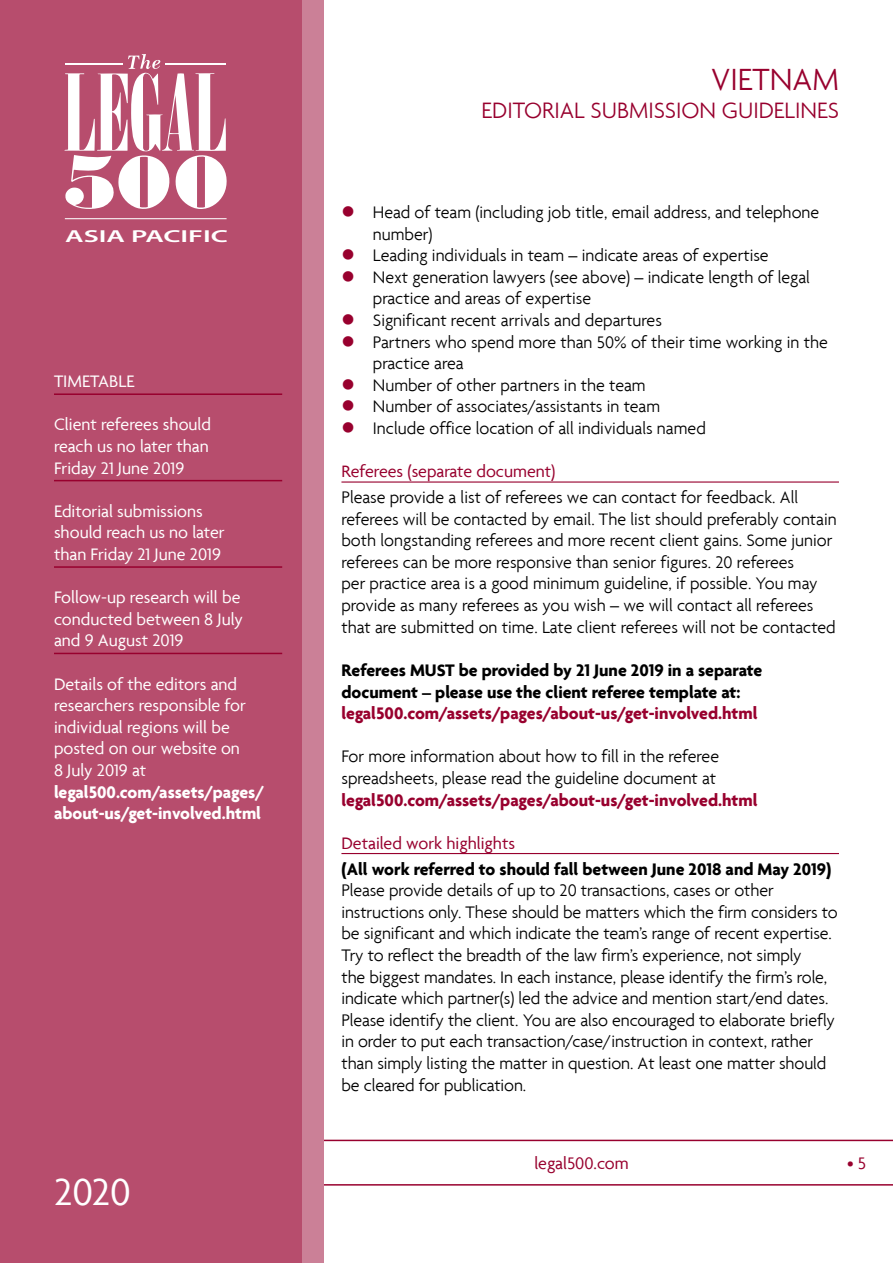
<style>
.page{position:relative;width:893px;height:1263px;background:#fff}
.page>*{position:absolute;margin:0;border:0;box-sizing:border-box;transform-origin:0 0}
.t1{font:40.5px "Agenda";color:#fff}
.t2{font:300 33px "Agenda";color:#98002e}
.t3{font:300 24px "Agenda";color:#98002e}
.t4{font:300 18px/21.6px "Agenda";letter-spacing:-.005em;color:#000}
.t5{font:18px/21.6px "Agenda";color:#fff}
.t6{font:700 18px/21.6px "Agenda";color:#000}
.t7{font:700 18px "Agenda";color:#98002e}
.t8{font:18px "Agenda";color:#98002e}
.t9{font:700 18px/21.6px "Agenda";color:#fff}
.t10{font:600 17.4px "Myriad Pro";color:#fff;scale:1.68 1}
.s1{color:#98002e}
</style>
<div class="page">
<svg style="left:323px;top:1140px;width:570px;height:45px"></svg>
<div style="left:0;top:0;width:323px;height:1263px;background:#cb8097"></div>
<div style="left:0;top:0;width:302px;height:1263px;background:#b74d6d"></div>
<svg style="left:64px;top:54px;width:163px;height:155px"></svg>
<hr style="left:65px;top:64px;width:58px;height:1px;background:#fff">
<hr style="left:165px;top:64px;width:61px;height:1px;background:#fff">
<hr style="left:65px;top:218px;width:162px;height:1px;background:#fff">
<hr style="left:54px;top:393px;width:228px;height:2px;background:#98002e">
<hr style="left:54px;top:480px;width:228px;height:1px;background:#98002e">
<hr style="left:54px;top:566px;width:228px;height:2px;background:#98002e">
<hr style="left:54px;top:653px;width:228px;height:1px;background:#98002e">
<hr style="left:341px;top:481px;width:498px;height:2px;background:#98002e">
<hr style="left:341px;top:853px;width:498px;height:1px;background:#98002e">
<p class="t10" style="left:65px;top:225px;width:98px">ASIA PACIFIC</p>
<p class="t5" style="left:54px;top:370px;width:82px">TIMETABLE</p>
<p class="t5" style="left:54px;top:413px;width:159px;text-align:justify">Client referees should reach us no later than Friday 21 June 2019</p>
<p class="t5" style="left:54px;top:500px;width:172px">Editorial submissions should reach us no later than Friday 21 June 2019</p>
<p class="t5" style="left:54px;top:586px;width:190px">Follow-up research will be conducted between 8 July and 9 August 2019</p>
<p class="t5" style="left:54px;top:673px;width:193px">Details of the editors and researchers responsible for individual regions will be posted on our website on<br>8 July 2019 at</p>
<p class="t9" style="left:54px;top:780px;width:212px">legal500.com/assets/pages/ about-us/get-involved.html</p>
<h1 class="t1" style="left:54px;top:1168px;width:78px">2020</h1>
<h2 class="t2" style="left:711px;top:60px;width:129px">VIETNAM</h2>
<h3 class="t3" style="left:482px;top:96px;width:359px">EDITORIAL SUBMISSION GUIDELINES</h3>
<p class="t4" style="left:373px;top:201px;width:448px;text-indent:-31px"><span class="s1">●</span> Head of team (including job title, email address, and telephone number)</p>
<p class="t4" style="left:341px;top:244px;width:429px"><span class="s1">●</span> Leading individuals in team – indicate areas of expertise</p>
<p class="t4" style="left:373px;top:266px;width:439px;text-indent:-31px"><span class="s1">●</span> Next generation lawyers (see above) – indicate length of legal practice and areas of expertise</p>
<p class="t4" style="left:341px;top:309px;width:322px"><span class="s1">●</span> Significant recent arrivals and departures</p>
<p class="t4" style="left:373px;top:331px;width:456px;text-indent:-31px"><span class="s1">●</span> Partners who spend more than 50% of their time working in the practice area</p>
<p class="t4" style="left:341px;top:374px;width:306px"><span class="s1">●</span> Number of other partners in the team</p>
<p class="t4" style="left:341px;top:395px;width:320px"><span class="s1">●</span> Number of associates/assistants in team</p>
<p class="t4" style="left:341px;top:417px;width:366px"><span class="s1">●</span> Include office location of all individuals named</p>
<p class="t8" style="left:341px;top:461px;width:216px">Referees (separate document)</p>
<p class="t4" style="left:341px;top:486px;width:497px">Please provide a list of referees we can contact for feedback. All referees will be contacted by email. The list should preferably contain both longstanding referees and more recent client gains. Some junior referees can be more responsive than senior figures. 20 referees<br>per practice area is a good minimum guideline, if possible. You may provide as many referees as you wish – we will contact all referees that are submitted on time. Late client referees will not be contacted</p>
<p class="t6" style="left:341px;top:659px;width:422px">Referees MUST be provided by 21 June 2019 in a separate document – please use the client referee template at:</p>
<p class="t7" style="left:341px;top:702px;width:418px">legal500.com/assets/pages/about-us/get-involved.html</p>
<p class="t4" style="left:341px;top:745px;width:379px">For more information about how to fill in the referee spreadsheets, please read the guideline document at</p>
<p class="t7" style="left:341px;top:789px;width:418px">legal500.com/assets/pages/about-us/get-involved.html</p>
<p class="t8" style="left:341px;top:832px;width:175px">Detailed work highlights</p>
<p class="t6" style="left:341px;top:857px;width:491px">(All work referred to should fall between June 2018 and May 2019)</p>
<p class="t4" style="left:341px;top:879px;width:498px">Please provide details of up to 20 transactions, cases or other instructions only. These should be matters which the firm considers to be significant and which indicate the team’s range of recent expertise.<br>Try to reflect the breadth of the law firm’s experience, not simply<br>the biggest mandates. In each instance, please identify the firm’s role, indicate which partner(s) led the advice and mention start/end dates.<br>Please identify the client. You are also encouraged to elaborate briefly in order to put each transaction/case/instruction in context, rather than simply listing the matter in question. At least one matter should be cleared for publication.</p>
<p class="t8" style="left:534px;top:1152px;width:96px">legal500.com</p>
<p class="t8" style="left:847px;top:1152px;width:20px">• 5</p>
</div>
